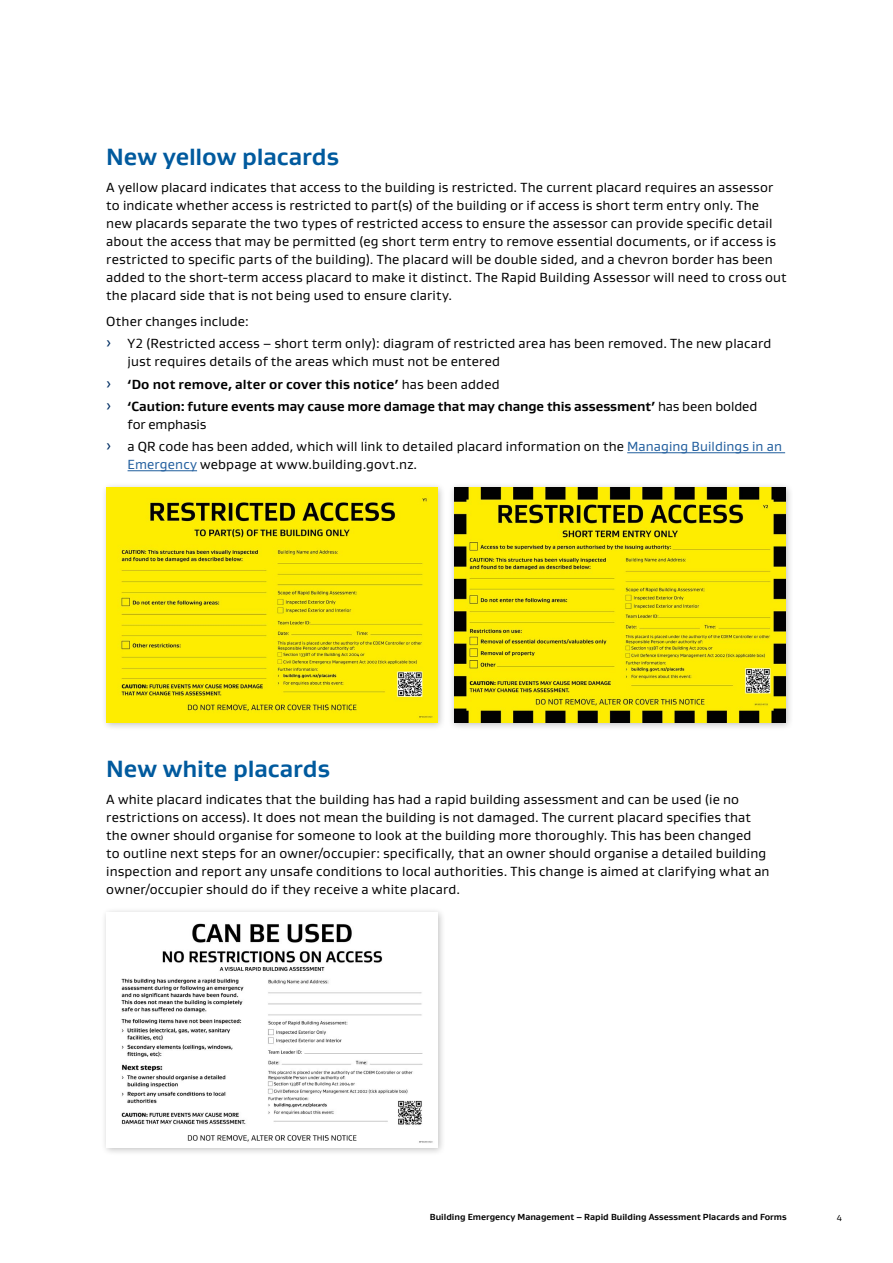
<style>
.page{position:relative;width:893px;height:1263px;background:#fff}
.page>*{position:absolute;margin:0;border:0;box-sizing:border-box;transform-origin:0 0}
.t1{font:700 24px "Gustan";letter-spacing:-.005em;color:#005a9e}
.t2{font:13.5px/18px "Gustan";letter-spacing:.01em;color:#000}
.t3{font:700 13.5px/22.2px "Gustan";color:#000}
.t4{font:700 9px "Gustan";color:#000}
.t5{font:9px "Gustan";color:#000}
.s1{font-weight:400}
.s2{color:#215e9e}
</style>
<div class="page">
<hr style="left:627px;top:452px;width:158px;height:1px;background:#215e9e">
<hr style="left:128px;top:470px;width:69px;height:1px;background:#215e9e">
<div style="left:101px;top:482px;width:345px;height:249px;background:#000;opacity:.25"></div>
<img style="left:106px;top:488px;width:332px;height:234px">
<div style="left:449px;top:482px;width:345px;height:249px;background:#000;opacity:.25"></div>
<img style="left:454px;top:488px;width:332px;height:234px">
<div style="left:101px;top:907px;width:345px;height:249px;background:#000;opacity:.25"></div>
<img style="left:106px;top:913px;width:332px;height:234px">
<h2 class="t1" style="left:106px;top:141px;width:234px">New yellow placards</h2>
<p class="t2" style="left:106px;top:178px;width:682px">A yellow placard indicates that access to the building is restricted. The current placard requires an assessor to indicate whether access is restricted to part(s) of the building or if access is short term entry only. The new placards separate the two types of restricted access to ensure the assessor can provide specifc detail about the access that may be permitted (eg short term entry to remove essential documents, or if access is restricted to specifc parts of the building). The placard will be double sided, and a chevron border has been added to the short-term access placard to make it distinct. The Rapid Building Assessor will need to cross out the placard side that is not being used to ensure clarity.</p>
<p class="t2" style="left:128px;top:310px;width:645px;line-height:22.2px;text-indent:-21px">Other changes include:<br>Y2 (Restricted access – short term only): diagram of restricted area has been removed. The new placard</p>
<p class="t3" style="left:128px;top:350px;width:631px"><span class="s1">just requires details of the areas which must not be entered<br></span>‘Do not remove, alter or cover this notice’ <span class="s1">has been added<br></span>‘Caution: future events may cause more damage that may change this assessment’ <span class="s1">has been bolded</span></p>
<p class="t2" style="left:128px;top:413px;width:656px;line-height:22.2px">for emphasis<br>a QR code has been added, which will link to detailed placard information on the <span class="s2">Managing Buildings in an</span></p>
<p class="t2" style="left:128px;top:455px;width:291px"><span class="s2">Emergency</span> webpage at www.building.govt.nz.</p>
<h2 class="t1" style="left:106px;top:753px;width:225px">New white placards</h2>
<p class="t2" style="left:106px;top:790px;width:665px">A white placard indicates that the building has had a rapid building assessment and can be used (ie no restrictions on access). It does not mean the building is not damaged. The current placard specifes that the owner should organise for someone to look at the building more thoroughly. This has been changed<br>to outline next steps for an owner/occupier: specifcally, that an owner should organise a detailed building inspection and report any unsafe conditions to local authorities. This change is aimed at clarifying what an owner/occupier should do if they receive a white placard.</p>
<p class="t4" style="left:430px;top:1210px;width:358px">Building Emergency Management – Rapid Building Assessment Placards and Forms</p>
<p class="t5" style="left:837px;top:1210px;width:7px">4</p>
</div>
